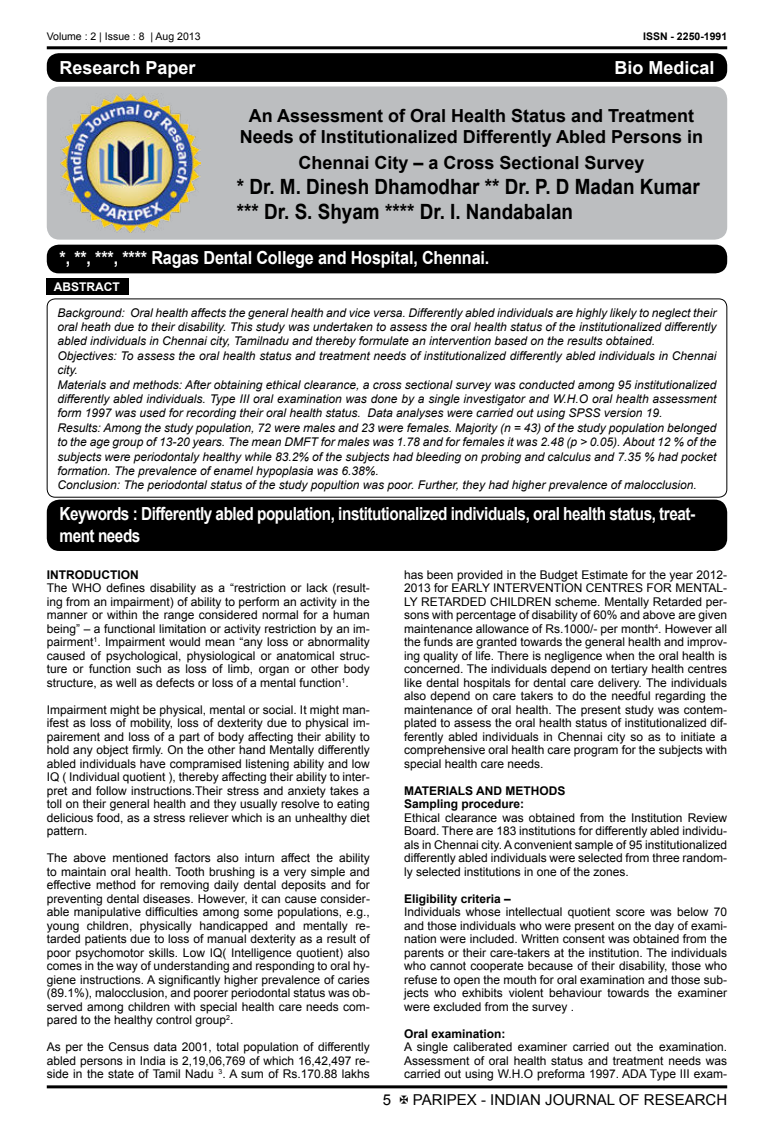
<style>
.page{position:relative;width:774px;height:1136px;background:#fff}
.page>*{position:absolute;margin:0;border:0;box-sizing:border-box;transform-origin:0 0}
.t1{font:700 21px/25.2px "Arial";color:#000;scale:.9 1}
.t2{font:700 18px/21.6px "Arial";color:#000;text-align:center}
.t3{font:700 18px/21.6px "Arial";letter-spacing:-.03em;color:#fff;scale:.85 1}
.t4{font:700 18px "Arial";letter-spacing:-.01em;color:#fff;scale:.9 1}
.t5{font:700 18px "Arial";color:#fff}
.t6{font:15px "Arial";color:#000}
.t7{font:12px/13.5px "Arial";color:#000;text-align:justify}
.t8{font:italic 12px/14.4px "Arial";color:#000}
.t9{font:700 12px/13.5px "Arial";color:#000}
.t10{font:700 12px "Arial";color:#fff}
.t11{font:10.5px "Arial";color:#000}
.t12{font:700 10.5px "Arial";color:#000}
</style>
<div class="page">
<hr style="left:47px;top:46px;width:680px;height:3px;background:#000">
<hr style="left:47px;top:1085px;width:680px;height:3px;background:#000">
<div style="left:47px;top:86px;width:680px;height:153px;background:#bcbec0;border-radius:13px"></div>
<div style="left:47px;top:53px;width:680px;height:29px;background:#000;border-radius:12px"></div>
<img style="left:61px;top:93px;width:139px;height:140px">
<div style="left:47px;top:244px;width:680px;height:29px;background:#000;border-radius:12px"></div>
<div style="left:47px;top:298px;width:680px;height:199px;border:1px solid #000;border-radius:8px"></div>
<div style="left:47px;top:278px;width:82px;height:17px;background:#000"></div>
<div style="left:47px;top:499px;width:680px;height:52px;background:#000;border-radius:13px"></div>
<p class="t11" style="left:47px;top:33px;width:155px">Volume : 2 | Issue : 8 | Aug 2013</p>
<p class="t12" style="left:643px;top:33px;width:86px">ISSN - 2250-1991</p>
<h2 class="t5" style="left:60px;top:61px;width:138px">Research Paper</h2>
<h2 class="t5" style="left:614px;top:61px;width:102px">Bio Medical</h2>
<h2 class="t2" style="left:240px;top:106px;width:465px">An Assessment of Oral Health Status and Treatment<br>Needs of Institutionalized Differently Abled Persons in</h2>
<h2 class="t2" style="left:298px;top:153px;width:348px">Chennai City – a Cross Sectional Survey</h2>
<h1 class="t1" style="left:237px;top:176px;width:516px">* Dr. M. Dinesh Dhamodhar ** Dr. P. D Madan Kumar *** Dr. S. Shyam **** Dr. I. Nandabalan</h1>
<h2 class="t4" style="left:60px;top:251px;width:479px">*, **, ***, **** Ragas Dental College and Hospital, Chennai.</h2>
<p class="t10" style="left:54px;top:282px;width:67px">ABSTRACT</p>
<p class="t8" style="left:57px;top:306px;width:661px">Background: Oral health affects the general health and vice versa. Differently abled individuals are highly likely to neglect their oral heath due to their disability. This study was undertaken to assess the oral health status of the institutionalized differently abled individuals in Chennai city, Tamilnadu and thereby formulate an intervention based on the results obtained.<br>Objectives: To assess the oral health status and treatment needs of institutionalized differently abled individuals in Chennai city.<br>Materials and methods: After obtaining ethical clearance, a cross sectional survey was conducted among 95 institutionalized differently abled individuals. Type III oral examination was done by a single investigator and W.H.O oral health assessment form 1997 was used for recording their oral health status. Data analyses were carried out using SPSS version 19.<br>Results: Among the study population, 72 were males and 23 were females. Majority (n = 43) of the study population belonged to the age group of 13-20 years. The mean DMFT for males was 1.78 and for females it was 2.48 (p &gt; 0.05). About 12 % of the subjects were periodontaly healthy while 83.2% of the subjects had bleeding on probing and calculus and 7.35 % had pocket formation. The prevalence of enamel hypoplasia was 6.38%.<br>Conclusion: The periodontal status of the study popultion was poor. Further, they had higher prevalence of malocclusion.</p>
<h2 class="t3" style="left:60px;top:504px;width:749px">Keywords : Differently abled population, institutionalized individuals, oral health status, treat&shy;ment needs</h2>
<p class="t9" style="left:47px;top:568px;width:93px">INTRODUCTION</p>
<p class="t7" style="left:47px;top:581px;width:325px">The WHO defines disability as a “restriction or lack (result&shy;ing from an impairment) of ability to perform an activity in the manner or within the range considered normal for a human being” – a functional limitation or activity restriction by an im&shy;pairment<sup>1</sup>. Impairment would mean “any loss or abnormality caused of psychological, physiological or anatomical struc&shy;ture or function such as loss of limb, organ or other body structure, as well as defects or loss of a mental function<sup>1</sup>.</p>
<p class="t7" style="left:47px;top:702px;width:325px">Impairment might be physical, mental or social. It might man&shy;ifest as loss of mobility, loss of dexterity due to physical im&shy;pairement and loss of a part of body affecting their ability to hold any object firmly. On the other hand Mentally differently abled individuals have compramised listening ability and low IQ ( Individual quotient ), thereby affecting their ability to inter&shy;pret and follow instructions.Their stress and anxiety takes a toll on their general health and they usually resolve to eating delicious food, as a stress reliever which is an unhealthy diet pattern.</p>
<p class="t7" style="left:47px;top:851px;width:325px">The above mentioned factors also inturn affect the ability to maintain oral health. Tooth brushing is a very simple and effective method for removing daily dental deposits and for preventing dental diseases. However, it can cause consider&shy;able manipulative difficulties among some populations, e.g., young children, physically handicapped and mentally re&shy;tarded patients due to loss of manual dexterity as a result of poor psychomotor skills. Low IQ( Intelligence quotient) also comes in the way of understanding and responding to oral hy&shy;giene instructions. A significantly higher prevalence of caries (89.1%), malocclusion, and poorer periodontal status was ob&shy;served among children with special health care needs com&shy;pared to the healthy control group<sup>2</sup>.</p>
<p class="t7" style="left:47px;top:1040px;width:325px">As per the Census data 2001, total population of differently abled persons in India is 2,19,06,769 of which 16,42,497 re&shy;side in the state of Tamil Nadu <sup>3</sup>. A sum of Rs.170.88 lakhs</p>
<p class="t7" style="left:404px;top:567px;width:325px">has been provided in the Budget Estimate for the year 2012- 2013 for EARLY INTERVENTION CENTRES FOR MENTAL-LY RETARDED CHILDREN scheme. Mentally Retarded per&shy;sons with percentage of disability of 60% and above are given maintenance allowance of Rs.1000/- per month<sup>4</sup>. However all the funds are granted towards the general health and improv&shy;ing quality of life. There is negligence when the oral health is concerned. The individuals depend on tertiary health centres like dental hospitals for dental care delivery. The individuals also depend on care takers to do the needful regarding the maintenance of oral health. The present study was contem&shy;plated to assess the oral health status of institutionalized dif&shy;ferently abled individuals in Chennai city so as to initiate a comprehensive oral health care program for the subjects with special health care needs.</p>
<p class="t9" style="left:404px;top:784px;width:163px">MATERIALS AND METHODS<br>Sampling procedure:</p>
<p class="t7" style="left:404px;top:810px;width:325px">Ethical clearance was obtained from the Institution Review Board. There are 183 institutions for differently abled individu&shy;als in Chennai city. A convenient sample of 95 institutionalized differently abled individuals were selected from three random&shy;ly selected institutions in one of the zones.</p>
<p class="t9" style="left:404px;top:892px;width:108px">Eligibility criteria –</p>
<p class="t7" style="left:404px;top:905px;width:325px">Individuals whose intellectual quotient score was below 70 and those individuals who were present on the day of exami&shy;nation were included. Written consent was obtained from the parents or their care-takers at the institution. The individuals who cannot cooperate because of their disability, those who refuse to open the mouth for oral examination and those sub&shy;jects who exhibits violent behaviour towards the examiner were excluded from the survey .</p>
<p class="t9" style="left:404px;top:1027px;width:103px">Oral examination:</p>
<p class="t7" style="left:404px;top:1040px;width:325px">A single caliberated examiner carried out the examination.<br>Assessment of oral health status and treatment needs was carried out using W.H.O preforma 1997. ADA Type III exam-</p>
<p class="t6" style="left:383px;top:1093px;width:10px">5</p>
<p class="t6" style="left:413px;top:1093px;width:316px">PARIPEX - INDIAN JOURNAL OF RESEARCH</p>
</div>
